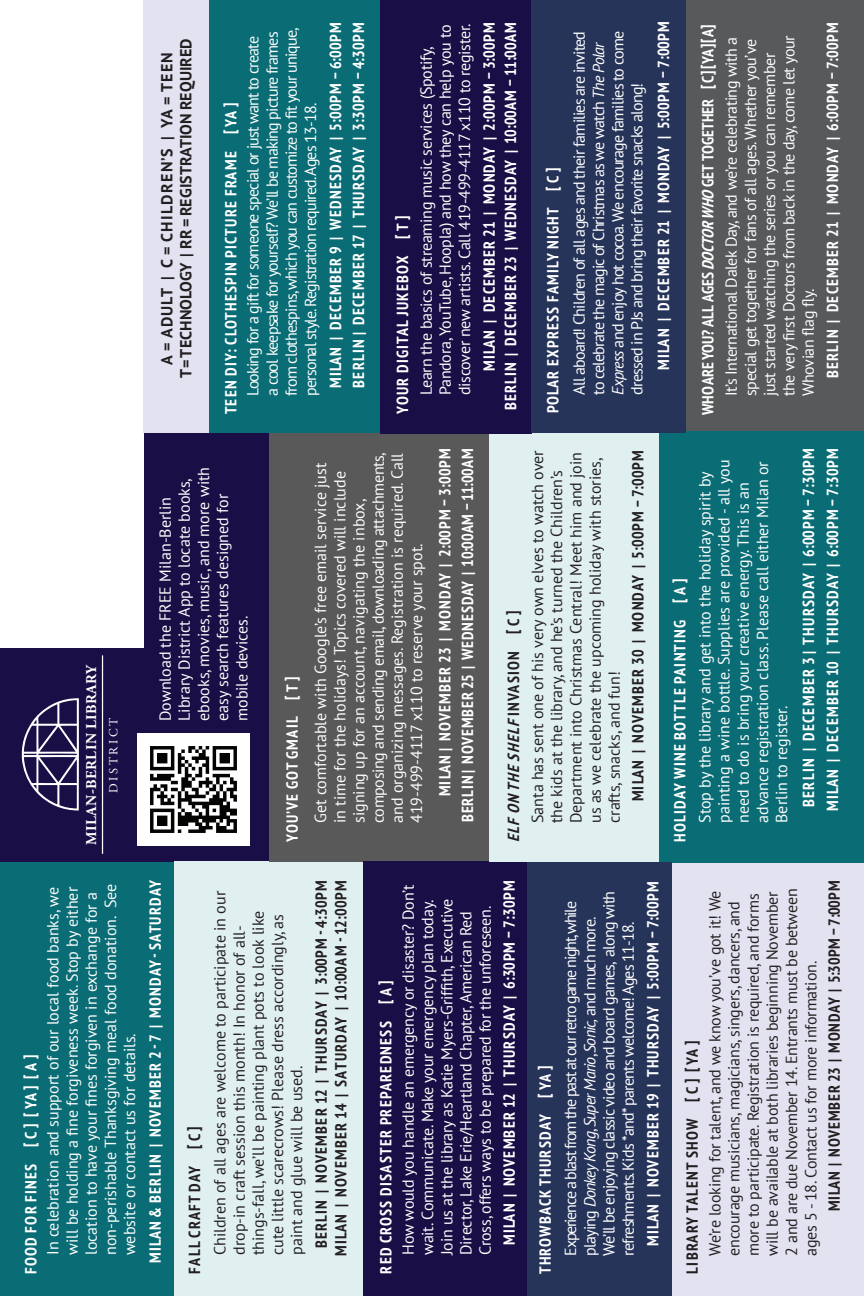
<style>
.page{position:relative;width:864px;height:1296px;background:#fff}
.page>*{position:absolute;margin:0;border:0;box-sizing:border-box;transform-origin:0 0}
.t1{font:16px/19.2px "PT Sans";letter-spacing:-.015em;color:#fff}
.t2{font:16px/19.2px "PT Sans";color:#231f20}
.t3{font:700 condensed 16px/21.2px "PT Sans";letter-spacing:.08em;color:#fff;text-align:right}
.t4{font:16px/19.2px "PT Sans";letter-spacing:-.05em;color:#fff}
.t5{font:700 condensed 16px/19.8px "PT Sans";letter-spacing:.065em;color:#231f20;text-align:center}
.t6{font:700 16px/19.2px "PT Sans";letter-spacing:.005em;color:#231f20;text-align:center}
.t7{font:700 condensed 16px "PT Sans";letter-spacing:.035em;color:#fff}
.t8{font:700 15px "Adobe Garamond Pro";letter-spacing:.03em;color:#fff}
.t9{font:12.4px "Adobe Garamond Pro";letter-spacing:.2em;color:#fff}
.s1{font-style:italic}
.s2{font-weight:700;font-stretch:condensed}
.s3{font-weight:700;font-style:italic;font-stretch:condensed}
</style>
<div class="page">
<div style="left:0;top:432px;width:271px;height:431px;background:#190e45"></div>
<div style="left:0;top:863px;width:174px;height:433px;background:#0a6d75"></div>
<div style="left:0;top:0;width:143px;height:648px;background:#fff"></div>
<div style="left:174px;top:862px;width:190px;height:434px;background:#e0eff0"></div>
<div style="left:269px;top:432px;width:227px;height:430px;background:#585958"></div>
<div style="left:672px;top:863px;width:192px;height:433px;background:#e3e2f1"></div>
<div style="left:208px;top:0;width:172px;height:432px;background:#0a6d75"></div>
<div style="left:686px;top:0;width:178px;height:432px;background:#57595a"></div>
<div style="left:363px;top:862px;width:165px;height:434px;background:#190e45"></div>
<div style="left:489px;top:432px;width:176px;height:430px;background:#e0eff0"></div>
<div style="left:659px;top:431px;width:205px;height:432px;background:#0a6d75"></div>
<div style="left:528px;top:862px;width:144px;height:434px;background:#26345a"></div>
<div style="left:380px;top:0;width:151px;height:433px;background:#190e45"></div>
<div style="left:531px;top:0;width:155px;height:433px;background:#26345a"></div>
<img style="left:137px;top:734px;width:112px;height:112px">
<div style="left:143px;top:0;width:66px;height:432px;background:#e3e2f1"></div>
<svg style="left:22px;top:698px;width:57px;height:113px"></svg>
<hr style="left:102px;top:655px;width:1px;height:199px;background:#fff">
<p class="t8" style="left:83px;top:845px;width:182px;rotate:-90deg">MILAN-BERLIN LIBRARY</p>
<p class="t9" style="left:106px;top:793px;width:76px;rotate:-90deg">DISTRICT</p>
<p class="t6" style="left:157px;top:378px;width:342px;rotate:-90deg">a = Adult | c = children’s | YA = Teen<br>t = Technology | RR = Registration Required</p>
<p class="t3" style="left:220px;top:414px;width:313px;rotate:-90deg">Teen DIY: Clothespin Picture Frame [ YA ]</p>
<p class="t4" style="left:569px;top:395px;width:365px;rotate:-90deg">All aboard! Children of all ages and their families are invited to celebrate the magic of Christmas as we watch <span class="s1">The Polar Express</span> and enjoy hot cocoa. We encourage families to come dressed in PJs and bring their favorite snacks along!</p>
<p class="t3" style="left:653px;top:370px;width:349px;rotate:-90deg">Milan | December 21 | Monday | 5:00PM – 7:00Pm</p>
<p class="t3" style="left:822px;top:378px;width:356px;rotate:-90deg">BERLIN | December 21 | Monday | 6:00PM – 7:00Pm</p>
<p class="t4" style="left:243px;top:396px;width:370px;rotate:-90deg">Looking for a gift for someone special or just want to create a cool keepsake for yourself? We’ll be making picture frames from clothespins, which you can customize to fit your unique, personal style. Registration required.Ages 13-18.</p>
<p class="t3" style="left:324px;top:388px;width:366px;line-height:22.6px;text-align:left;rotate:-90deg">Milan | December 9 | Wednesday | 5:00PM – 6:00Pm<br>Berlin | December 17 | Thursday | 3:30pm – 4:30pm</p>
<p class="t1" style="left:696px;top:415px;width:393px;line-height:23.2px;text-align:center;rotate:-90deg"><span class="s2">Who AreYou? all ages</span> <span class="s3">DoctorWho</span> <span class="s2">Get Together [c][YA][A]<br></span>It’s International Dalek Day, and we’re celebrating with a</p>
<p class="t1" style="left:740px;top:396px;width:362px;rotate:-90deg">special get together for fans of all ages. Whether you’ve just started watching the series or you can remember the very first Doctors from back in the day, come let your Whovian flag fly.</p>
<p class="t1" style="left:416px;top:395px;width:373px;rotate:-90deg">Learn the basics of streaming music services (Spotify,<br>Pandora, YouTube, Hoopla) and how they can help you to discover new artists. Call 419-499-4117 x110 to register.</p>
<p class="t3" style="left:478px;top:410px;width:389px;rotate:-90deg">Milan | December 21 | Monday | 2:00PM – 3:00Pm<br>Berlin | December 23 | Wednesday | 10:00Am – 11:00Am</p>
<p class="t3" style="left:542px;top:413px;width:247px;rotate:-90deg">Polar Express Family Night [ C ]</p>
<p class="t3" style="left:392px;top:414px;width:199px;rotate:-90deg">Your Digital Jukebox [ T ]</p>
<p class="t1" style="left:155px;top:721px;width:256px;rotate:-90deg">Download the FREE Milan-Berlin<br>Library District App to locate books, ebooks, movies, music, and more with easy search features designed for mobile devices.</p>
<p class="t3" style="left:281px;top:842px;width:166px;rotate:-90deg">You’ve Got Gmail [T ]</p>
<p class="t3" style="left:434px;top:796px;width:348px;rotate:-90deg">Milan | November 23 | Monday | 2:00pm – 3:00Pm</p>
<p class="t1" style="left:311px;top:823px;width:372px;rotate:-90deg">Get comfortable with Google’s free email service just in time for the holidays! Topics covered will include signing up for an account, navigating the inbox, composing and sending email, downloading attachments, and organizing messages. Registration is required. Call 419-499-4117 x110 to reserve your spot.</p>
<p class="t7" style="left:457px;top:822px;width:374px;rotate:-90deg">Berlin | November 25 | Wednesday | 10:00am – 11:00Am</p>
<p class="t2" style="left:501px;top:823px;width:374px;line-height:24px;text-indent:-19px;rotate:-90deg"><span class="s3">Elf on the Shelf</span> <span class="s2">Invasion [ C ]<br></span>Santa has sent one of his very own elves to watch over</p>
<p class="t2" style="left:547px;top:823px;width:373px;rotate:-90deg">the kids at the library, and he’s turned the Children’s Department into Christmas Central! Meet him and join us as we celebrate the upcoming holiday with stories, crafts, snacks, and fun!</p>
<p class="t5" style="left:628px;top:801px;width:351px;rotate:-90deg">Milan | November 30 | Monday | 5:00Pm – 7:00Pm</p>
<p class="t3" style="left:669px;top:842px;width:264px;rotate:-90deg">Holiday Wine Bottle Painting [ A ]</p>
<p class="t3" style="left:798px;top:807px;width:359px;rotate:-90deg">Berlin | December 3 | Thursday | 6:00Pm – 7:30Pm</p>
<p class="t1" style="left:695px;top:823px;width:365px;rotate:-90deg">Stop by the library and get into the holiday spirit by painting a wine bottle. Supplies are provided - all you need to do is bring your creative energy. This is an advance registration class. Please call either Milan or Berlin to register.</p>
<p class="t3" style="left:822px;top:811px;width:362px;rotate:-90deg">Milan | December 10 | Thursday | 6:00Pm – 7:30Pm</p>
<p class="t3" style="left:20px;top:1274px;width:220px;rotate:-90deg">Food for fines [c] [YA] [ a ]</p>
<p class="t1" style="left:43px;top:1255px;width:373px;rotate:-90deg">In celebration and support of our local food banks, we will be holding a fine forgiveness week. Stop by either location to have your fines forgiven in exchange for a non-perishable Thanksgiving meal food donation. See website or contact us for details.</p>
<p class="t3" style="left:144px;top:1263px;width:384px;rotate:-90deg">Milan &amp; BERLIN | November 2 - 7 | Monday -Saturday</p>
<p class="t5" style="left:311px;top:1256px;width:377px;rotate:-90deg">BERLIN | November 12 | Thursday | 3:00Pm - 4:30PM<br>MILAN | November 14 | Saturday | 10:00Am - 12:00PM</p>
<p class="t2" style="left:210px;top:1255px;width:366px;rotate:-90deg">Children of all ages are welcome to participate in our drop-in craft session this month! In honor of all&shy;things-fall, we’ll be painting plant pots to look like cute little scarecrows! Please dress accordingly, as paint and glue will be used.</p>
<p class="t5" style="left:184px;top:1274px;width:149px;rotate:-90deg">Fall Craft Day [ C ]</p>
<p class="t3" style="left:375px;top:1274px;width:295px;rotate:-90deg">Red Cross Disaster Preparedness [ A ]</p>
<p class="t1" style="left:398px;top:1255px;width:372px;rotate:-90deg">How would you handle an emergency or disaster? Don’t wait. Communicate. Make your emergency plan today.<br>Join us at the library as Katie Myers-Griffith, Executive Director, Lake Erie/Heartland Chapter, American Red Cross, offers ways to be prepared for the unforeseen.</p>
<p class="t3" style="left:498px;top:1245px;width:365px;rotate:-90deg">Milan | November 12 | Thursday | 6:30pm – 7:30pm</p>
<p class="t3" style="left:534px;top:1274px;width:210px;rotate:-90deg">Throwback thursday [ YA ]</p>
<p class="t4" style="left:561px;top:1256px;width:366px;rotate:-90deg">Experience a blast from the past at our retro game night,while playing <span class="s1">Donkey Kong</span>, <span class="s1">Super Mario</span>, <span class="s1">Sonic,</span> and much more.<br>We’ll be enjoying classic video and board games, along with refreshments. Kids *and* parents welcome! Ages 11-18.</p>
<p class="t3" style="left:642px;top:1246px;width:365px;rotate:-90deg">Milan | November 19 | Thursday | 5:00pm – 7:00pm</p>
<p class="t5" style="left:682px;top:1274px;width:234px;rotate:-90deg">Library Talent Show [ C ] [ YA ]</p>
<p class="t2" style="left:705px;top:1256px;width:369px;rotate:-90deg">We’re looking for talent, and we know you’ve got it! We encourage musicians, magicians, singers, dancers, and more to participate. Registration is required, and forms will be available at both libraries beginning November 2 and are due November 14. Entrants must be between ages 5 - 18. Contact us for more information.</p>
<p class="t5" style="left:824px;top:1211px;width:331px;rotate:-90deg">Milan | November 23 | Monday | 5:30Pm – 7:00Pm</p>
</div>
